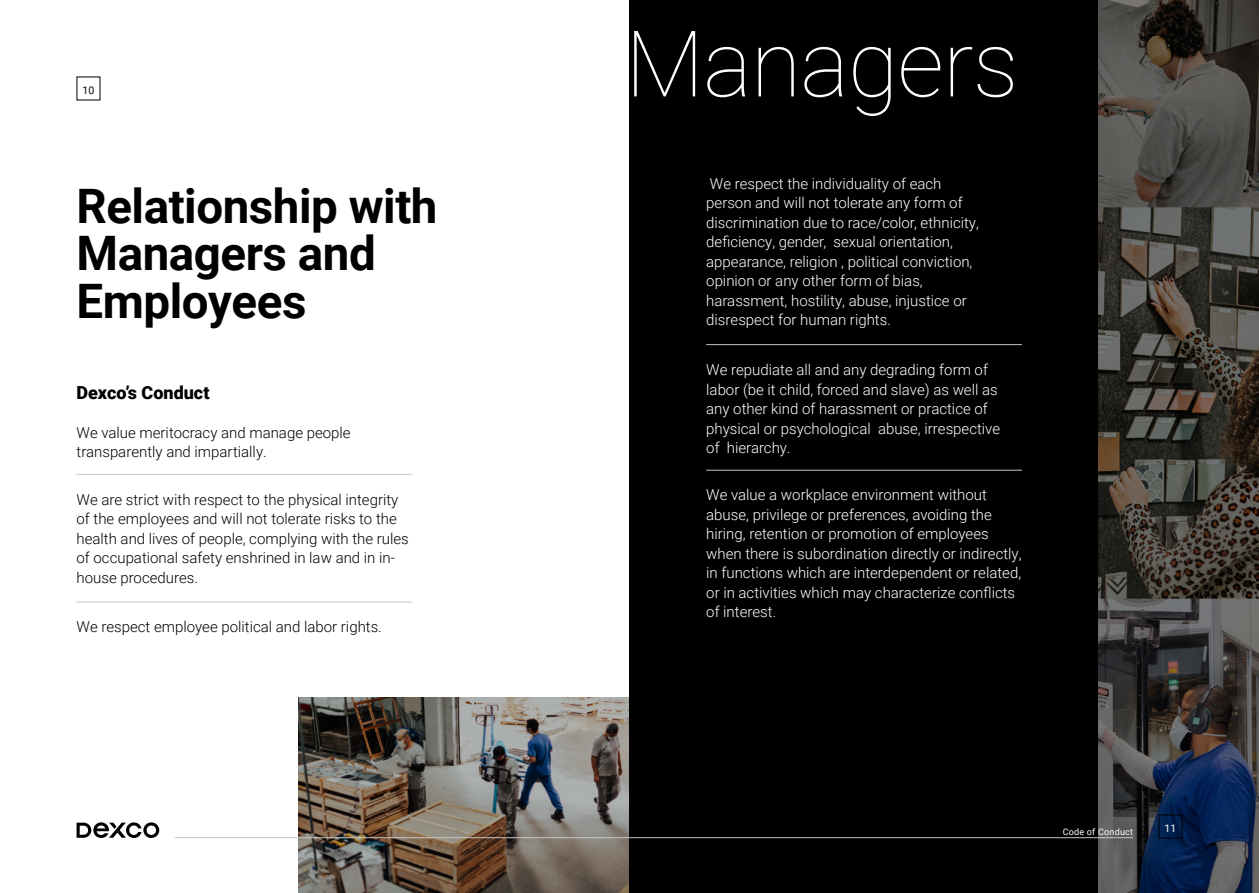
<style>
.page{position:relative;width:1259px;height:893px;background:#fff}
.page>*{position:absolute;margin:0;border:0;box-sizing:border-box;transform-origin:0 0}
.t1{font:100 91.95px "Roboto";letter-spacing:-.01em;color:#fff}
.t2{font:700 47.55px/47.5px "Roboto";letter-spacing:-.01em;color:#000}
.t3{font:900 18px "Roboto";color:#000}
.t4{font:300 15px/19.5px "Roboto";color:#fff}
.t5{font:300 15px/19.5px "Roboto";color:#000}
.t6{font:10.5px "Roboto";color:#000}
.t7{font:10.5px "Roboto";color:#fff}
.t8{font:9px "Roboto";letter-spacing:.025em;color:#fff}
</style>
<div class="page">
<svg style="left:77px;top:822px;width:82px;height:16px"></svg>
<img style="left:298px;top:697px;width:331px;height:196px">
<img style="left:1098px;top:0;width:161px;height:893px">
<div style="left:629px;top:0;width:469px;height:893px;background:#000"></div>
<div style="left:1158px;top:814px;width:24px;height:24px;border:1px solid #000"></div>
<hr style="left:175px;top:837px;width:958px;height:1px;background:#c6c6c6">
<hr style="left:77px;top:474px;width:335px;height:1px;background:#c6c6c6">
<hr style="left:77px;top:602px;width:335px;height:1px;background:#c6c6c6">
<hr style="left:706px;top:470px;width:316px;height:1px;background:#c6c6c6">
<hr style="left:706px;top:344px;width:316px;height:1px;background:#c6c6c6">
<p class="t6" style="left:82px;top:83px;width:14px">10</p>
<h2 class="t2" style="left:77px;top:180px;width:362px">Relationship with<br>Managers and<br>Employees</h2>
<p class="t3" style="left:77px;top:380px;width:134px">Dexco’s Conduct</p>
<p class="t5" style="left:77px;top:422px;width:276px">We value meritocracy and manage people transparently and impartially.</p>
<p class="t5" style="left:77px;top:489px;width:334px">We are strict with respect to the physical integrity of the employees and will not tolerate risks to the health and lives of people, complying with the rules of occupational safety enshrined in law and in in&shy;house procedures.</p>
<p class="t5" style="left:77px;top:617px;width:307px">We respect employee political and labor rights.</p>
<h1 class="t1" style="left:625px;top:-1px;width:395px">Managers</h1>
<p class="t4" style="left:706px;top:173px;width:274px">We respect the individuality of each person and will not tolerate any form of discrimination due to race/color, ethnicity, deficiency, gender, sexual orientation, appearance, religion , political conviction, opinion or any other form of bias, harassment, hostility, abuse, injustice or disrespect for human rights.</p>
<p class="t4" style="left:706px;top:359px;width:295px">We repudiate all and any degrading form of labor (be it child, forced and slave) as well as any other kind of harassment or practice of physical or psychological abuse, irrespective of hierarchy.</p>
<p class="t4" style="left:706px;top:485px;width:317px">We value a workplace environment without abuse, privilege or preferences, avoiding the hiring, retention or promotion of employees when there is subordination directly or indirectly, in functions which are interdependent or related, or in activities which may characterize conflicts of interest.</p>
<p class="t8" style="left:1062px;top:825px;width:72px">Code of Conduct</p>
<p class="t7" style="left:1164px;top:821px;width:14px">11</p>
</div>
